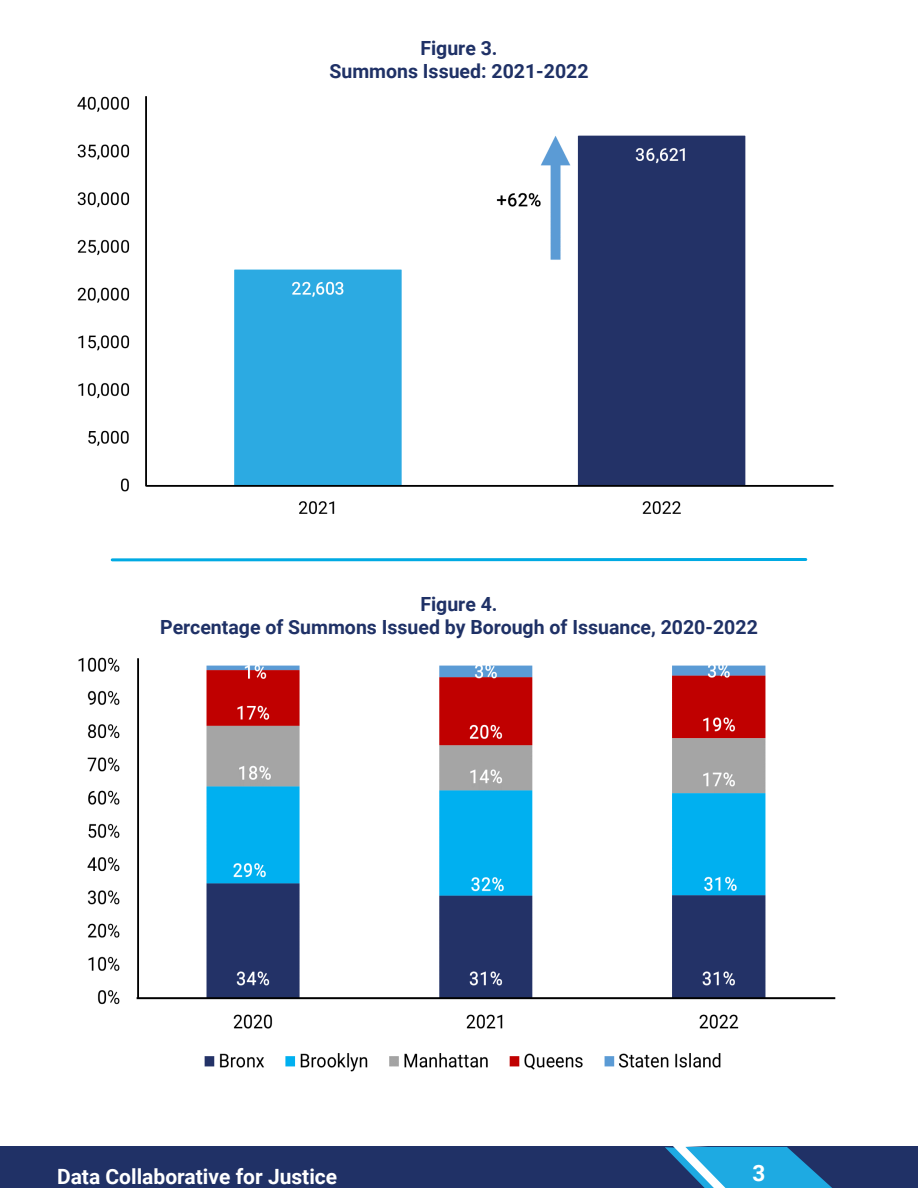
<style>
.page{position:relative;width:918px;height:1188px;background:#fff}
.page>*{position:absolute;margin:0;border:0;box-sizing:border-box;transform-origin:0 0}
.t1{font:700 22.5px "Roboto";color:#fff}
.t2{font:700 21px "Roboto";color:#fff}
.t3{font:700 19.5px "Roboto";color:#1f3166}
</style>
<div class="page">
<hr style="left:0;top:1147px;width:1px;height:41px;background:#203166">
<div style="left:1px;top:1147px;width:917px;height:41px;background:#203166"></div>
<svg style="left:665px;top:1146px;width:173px;height:42px"></svg>
<hr style="left:112px;top:558px;width:694px;height:3px;background:#00aae3">
<img style="left:77px;top:96px;width:757px;height:419px">
<img style="left:78px;top:657px;width:758px;height:415px">
<p class="t3" style="left:420px;top:34px;width:79px">Figure 3.</p>
<p class="t3" style="left:329px;top:58px;width:261px">Summons Issued: 2021-2022</p>
<p class="t3" style="left:420px;top:590px;width:79px">Figure 4.</p>
<p class="t3" style="left:160px;top:614px;width:599px">Percentage of Summons Issued by Borough of Issuance, 2020-2022</p>
<p class="t2" style="left:57px;top:1162px;width:282px">Data Collaborative for Justice</p>
<p class="t1" style="left:752px;top:1157px;width:14px">3</p>
</div>
